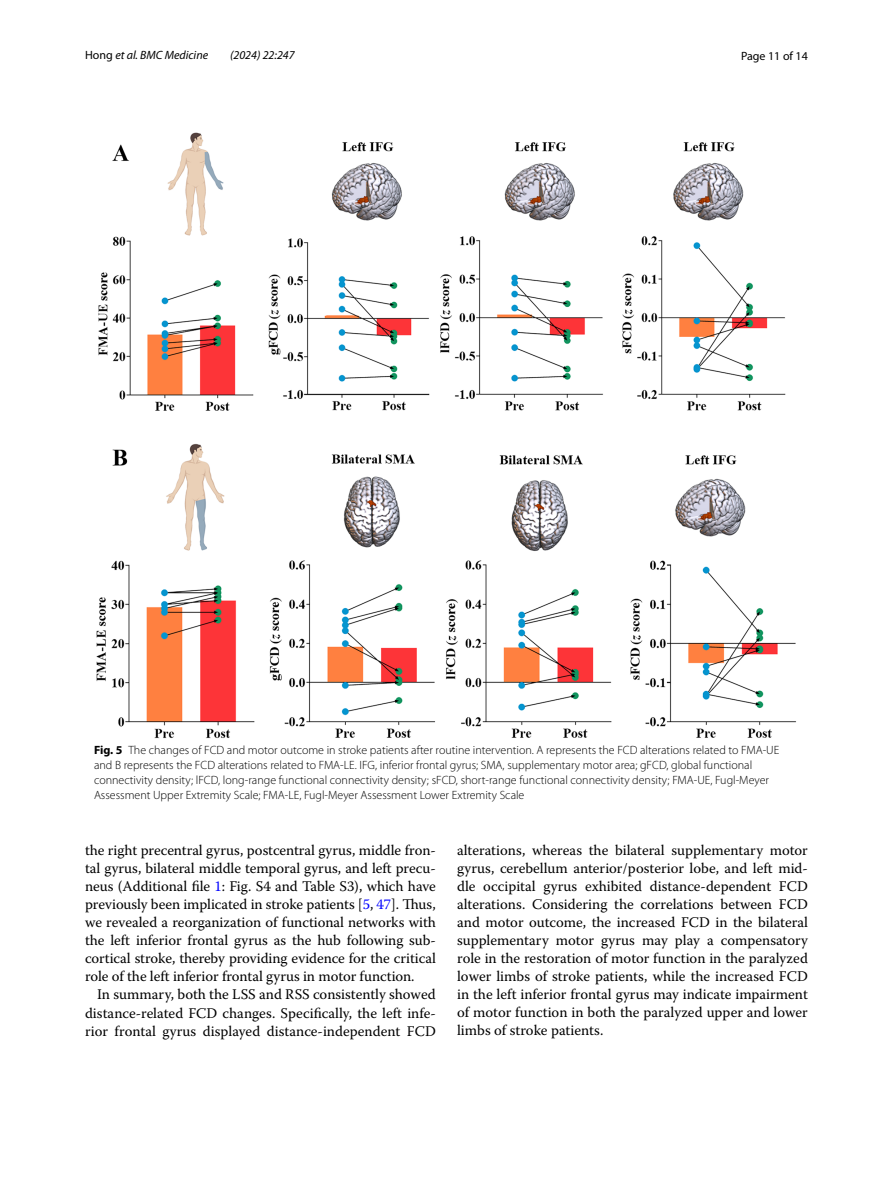
<style>
.page{position:relative;width:893px;height:1187px;background:#fff}
.page>*{position:absolute;margin:0;border:0;box-sizing:border-box;transform-origin:0 0}
.t1{font:14.7px/18px "Warnock Pro";color:#000;text-align:justify}
.t2{font:300 12px/15px "Myriad Pro";color:#000}
.t3{font:italic 12px "Myriad Pro";color:#000}
.t4{font:12px "Myriad Pro";color:#000}
.s1{font-style:normal}
.s2{font-weight:700}
.s3{color:#00f}
</style>
<div class="page">
<img style="left:96px;top:133px;width:700px;height:605px">
<p class="t3" style="left:85px;top:48px;width:125px"><span class="s1">Hong</span> et al. BMC Medicine</p>
<p class="t3" style="left:230px;top:48px;width:66px">(2024) 22:247</p>
<p class="t4" style="left:741px;top:48px;width:68px">Page 11 of 14</p>
<p class="t2" style="left:94px;top:742px;width:687px"><span class="s2">Fig. 5</span> The changes of FCD and motor outcome in stroke patients after routine intervention. A represents the FCD alterations related to FMA-UE and B represents the FCD alterations related to FMA-LE. IFG, inferior frontal gyrus; SMA, supplementary motor area; gFCD, global functional connectivity density; lFCD, long-range functional connectivity density; sFCD, short-range functional connectivity density; FMA-UE, Fugl-Meyer Assessment Upper Extremity Scale; FMA-LE, Fugl-Meyer Assessment Lower Extremity Scale</p>
<p class="t1" style="left:85px;top:841px;width:352px">the right precentral gyrus, postcentral gyrus, middle fron&shy;tal gyrus, bilateral middle temporal gyrus, and left precu&shy;neus (Additional file <span class="s3">1</span>: Fig. S4 and Table S3), which have previously been implicated in stroke patients [<span class="s3">5</span>, <span class="s3">47</span>]. Thus, we revealed a reorganization of functional networks with the left inferior frontal gyrus as the hub following sub&shy;cortical stroke, thereby providing evidence for the critical role of the left inferior frontal gyrus in motor function.</p>
<p class="t1" style="left:85px;top:985px;width:352px;text-indent:12px">In summary, both the LSS and RSS consistently showed distance-related FCD changes. Specifically, the left infe&shy;rior frontal gyrus displayed distance-independent FCD</p>
<p class="t1" style="left:457px;top:841px;width:352px">alterations, whereas the bilateral supplementary motor gyrus, cerebellum anterior/posterior lobe, and left mid&shy;dle occipital gyrus exhibited distance-dependent FCD alterations. Considering the correlations between FCD and motor outcome, the increased FCD in the bilateral supplementary motor gyrus may play a compensatory role in the restoration of motor function in the paralyzed lower limbs of stroke patients, while the increased FCD in the left inferior frontal gyrus may indicate impairment of motor function in both the paralyzed upper and lower limbs of stroke patients.</p>
</div>
